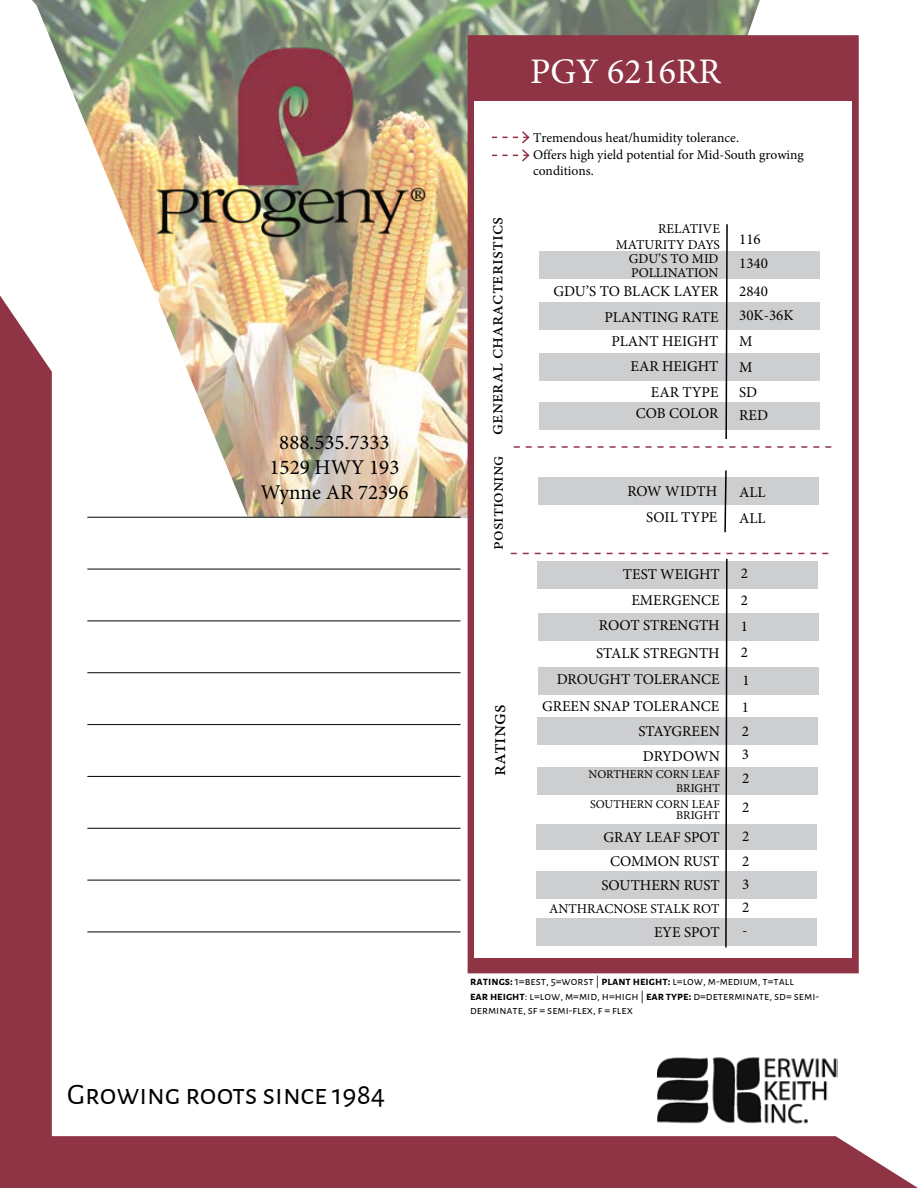
<style>
.page{position:relative;width:918px;height:1188px;background:#fff}
.page>*{position:absolute;margin:0;border:0;box-sizing:border-box;transform-origin:0 0}
.t1{font:36px "Minion Pro";color:#fff}
.t2{font:30px "Alegreya Sans SC";color:#000}
.t3{font:21px/25.2px "Minion Pro";color:#000;text-align:center}
.t4{font:19.5px "Minion Pro";color:#000}
.t5{font:18px "Minion Pro";color:#000}
.t6{font:15px/25.5px "Minion Pro";color:#000}
.t7{font:13.5px/16.5px "Minion Pro";color:#000}
.t8{font:12px/14.4px "Alegreya Sans SC";color:#000}
.t9{font:12px/13.5px "Minion Pro";color:#000;text-align:right}
.s1{font-weight:700}
</style>
<div class="page">
<img style="left:32px;top:0;width:728px;height:519px">
<div style="left:468px;top:35px;width:391px;height:938px;background:#8f3445"></div>
<hr style="left:87px;top:517px;width:373px;height:1px;background:#000">
<hr style="left:87px;top:569px;width:373px;height:1px;background:#000">
<hr style="left:87px;top:621px;width:373px;height:1px;background:#000">
<hr style="left:87px;top:672px;width:373px;height:1px;background:#000">
<hr style="left:87px;top:724px;width:373px;height:1px;background:#000">
<hr style="left:87px;top:776px;width:373px;height:1px;background:#000">
<hr style="left:87px;top:828px;width:373px;height:1px;background:#000">
<hr style="left:87px;top:880px;width:373px;height:1px;background:#000">
<hr style="left:87px;top:932px;width:373px;height:1px;background:#000">
<div style="left:474px;top:101px;width:378px;height:857px;background:#fff"></div>
<img style="left:122px;top:0;width:320px;height:304px">
<div style="left:0;top:296px;width:52px;height:840px;background:#8f3445"></div>
<img style="left:657px;top:1057px;width:181px;height:67px">
<svg style="left:514px;top:224px;width:317px;height:224px"></svg>
<div style="left:538px;top:478px;width:281px;height:27px;background:#cdced0"></div>
<svg style="left:724px;top:470px;width:3px;height:63px"></svg>
<div style="left:0;top:1136px;width:918px;height:52px;background:#8f3445"></div>
<svg style="left:511px;top:553px;width:317px;height:395px"></svg>
<svg style="left:492px;top:131px;width:38px;height:31px"></svg>
<h3 class="t3" style="left:261px;top:430px;width:149px">888.535.7333<br>1529 HWY 193<br>Wynne AR 72396</h3>
<h2 class="t2" style="left:67px;top:1074px;width:320px">Growing roots since 1984</h2>
<h1 class="t1" style="left:530px;top:47px;width:192px">PGY 6216RR</h1>
<h3 class="t4" style="left:483px;top:435px;width:219px;rotate:-90deg">General Characteristics</h3>
<p class="t5" style="left:485px;top:550px;width:95px;rotate:-90deg">positioning</p>
<h3 class="t3" style="left:486px;top:776px;width:73px;rotate:-90deg">Ratings</h3>
<p class="t7" style="left:533px;top:130px;width:272px">Tremendous heat/humidity tolerance.<br>Offers high yield potential for Mid-South growing conditions.</p>
<p class="t7" style="left:616px;top:221px;width:106px;text-align:right">RELATIVE<br>MATURITY DAYS</p>
<p class="t6" style="left:553px;top:278px;width:167px;line-height:26px;text-align:right">GDU’S TO BLACK LAYER<br>PLANTING RATE</p>
<p class="t6" style="left:611px;top:328px;width:109px;text-align:right">PLANT HEIGHT<br>EAR HEIGHT<br>EAR TYPE</p>
<p class="t6" style="left:636px;top:401px;width:83px">COB COLOR</p>
<p class="t7" style="left:629px;top:252px;width:91px;line-height:13.5px">GDU’S TO MID<br>POLLINATION</p>
<p class="t6" style="left:739px;top:226px;width:30px;line-height:24.9px">116<br>1340</p>
<p class="t6" style="left:739px;top:279px;width:56px;line-height:23.9px">2840<br>30K-36K</p>
<p class="t6" style="left:739px;top:328px;width:20px">M<br>M<br>SD</p>
<p class="t6" style="left:739px;top:403px;width:30px">RED</p>
<p class="t6" style="left:627px;top:478px;width:91px;line-height:26.1px;text-align:right">ROW WIDTH<br>SOIL TYPE</p>
<p class="t6" style="left:599px;top:561px;width:123px;text-align:right">TEST WEIGHT<br>EMERGENCE<br>ROOT STRENGTH</p>
<p class="t6" style="left:542px;top:641px;width:179px;line-height:26.1px;text-align:right">STALK STREGNTH<br>DROUGHT TOLERANCE<br>GREEN SNAP TOLERANCE</p>
<p class="t6" style="left:638px;top:719px;width:83px;line-height:24.8px">STAYGREEN<br>DRYDOWN</p>
<p class="t9" style="left:589px;top:768px;width:133px">NORTHERN CORN LEAF<br>BRIGHT</p>
<p class="t9" style="left:590px;top:799px;width:131px;line-height:10.5px">SOUTHERN CORN LEAF<br>BRIGHT</p>
<p class="t6" style="left:601px;top:825px;width:120px;line-height:24px;text-align:center">GRAY LEAF SPOT<br>COMMON RUST<br>SOUTHERN RUST</p>
<p class="t7" style="left:549px;top:901px;width:172px">ANTHRACNOSE STALK ROT</p>
<p class="t6" style="left:654px;top:919px;width:67px">EYE SPOT</p>
<p class="t6" style="left:739px;top:479px;width:28px;line-height:26.2px">ALL<br>ALL</p>
<p class="t6" style="left:741px;top:560px;width:9px;line-height:26.8px;text-align:justify">2<br>2<br>1</p>
<p class="t6" style="left:741px;top:638px;width:11px;line-height:27.9px">2<br>1</p>
<p class="t6" style="left:742px;top:695px;width:9px;line-height:23.7px;text-align:justify">1<br>2<br>3</p>
<p class="t6" style="left:742px;top:766px;width:9px">2</p>
<p class="t6" style="left:742px;top:793px;width:9px;line-height:29.4px">2<br>2</p>
<p class="t6" style="left:742px;top:850px;width:9px;line-height:22.8px;text-align:justify">2<br>3<br>2 -</p>
<p class="t8" style="left:470px;top:973px;width:351px"><span class="s1">ratings:</span> 1=best, 5=worst | <span class="s1">plant height:</span> l=low, m-medium, t=tall<br><span class="s1">ear height</span>: l=low, m=mid, h=high | <span class="s1">ear type:</span> d=determinate, sd= semi&shy;derminate, sf = semi-flex, f = flex</p>
</div>
